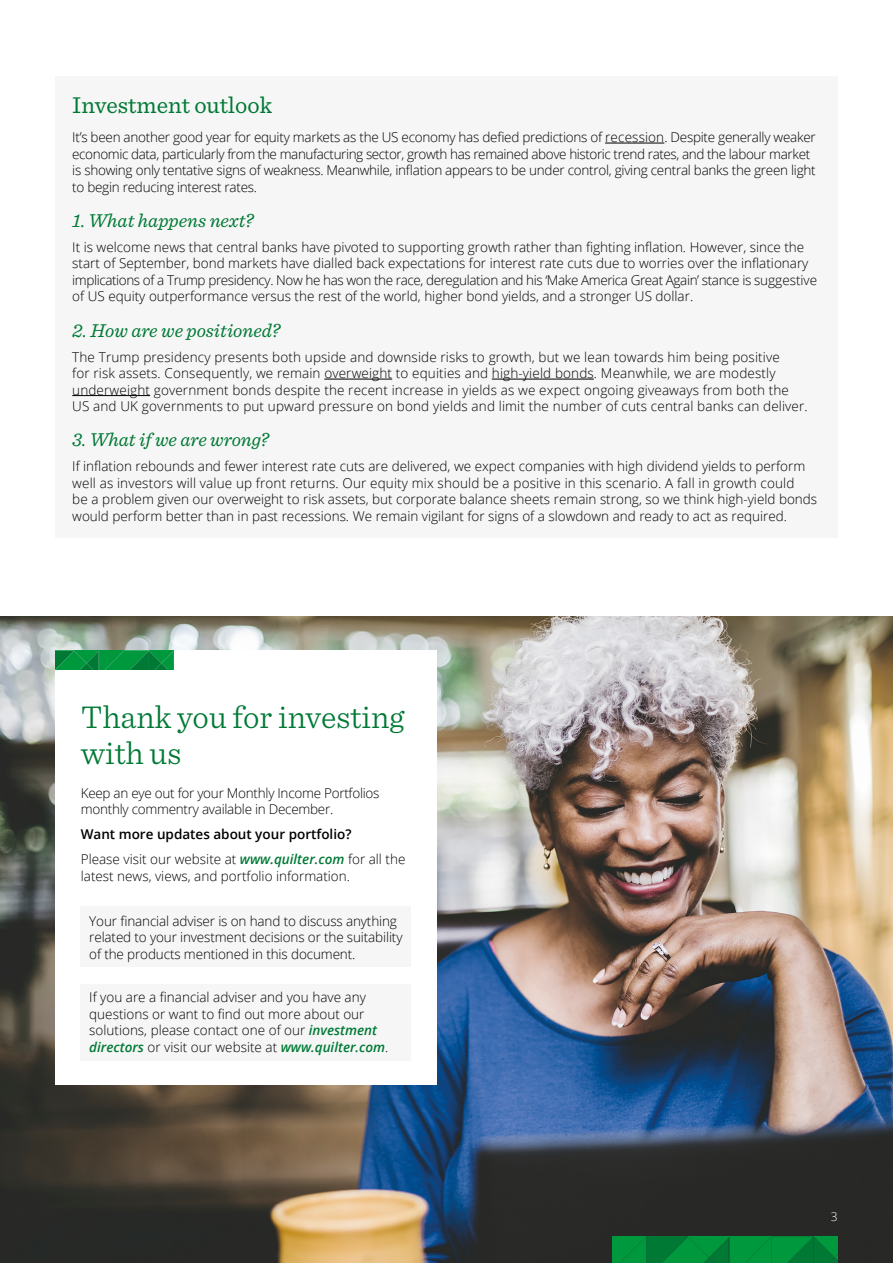
<style>
.page{position:relative;width:893px;height:1263px;background:#fff}
.page>*{position:absolute;margin:0;border:0;box-sizing:border-box;transform-origin:0 0}
.t1{font:300 33px/36px "Sentinel";color:#007935}
.t2{font:24px "Sentinel";color:#007935}
.t3{font:italic 19.5px "Sentinel";color:#007935}
.t4{font:300 13.5px/16.5px "Open Sans";color:#000}
.t5{font:300 13.5px/16.5px "Open Sans";letter-spacing:-.02em;color:#000}
.t6{font:600 13.5px/25px "Open Sans";color:#000}
.t7{font:300 12px "Open Sans";color:#fff}
.s1{font-weight:300}
.s2{font-style:italic;color:#007935}
.s3{font-weight:600;font-style:italic;color:#007935}
</style>
<div class="page">
<img style="left:0;top:617px;width:893px;height:646px">
<div style="left:55px;top:77px;width:783px;height:461px;background:#f6f6f6"></div>
<hr style="left:605px;top:143px;width:59px;height:1px;background:#000">
<hr style="left:324px;top:379px;width:68px;height:1px;background:#000">
<hr style="left:492px;top:379px;width:102px;height:1px;background:#000">
<hr style="left:72px;top:395px;width:78px;height:1px;background:#000">
<div style="left:55px;top:651px;width:381px;height:434px;background:#fff"></div>
<div style="left:81px;top:907px;width:330px;height:60px;background:#f6f6f6"></div>
<div style="left:81px;top:984px;width:330px;height:76px;background:#f6f6f6"></div>
<svg style="left:55px;top:651px;width:118px;height:18px;fill:#00983c"></svg>
<svg style="left:612px;top:1236px;width:226px;height:27px;fill:#00983c"></svg>
<h2 class="t2" style="left:72px;top:87px;width:201px">Investment outlook</h2>
<p class="t5" style="left:72px;top:128px;width:745px">It’s been another good year for equity markets as the US economy has defied predictions of recession. Despite generally weaker economic data, particularly from the manufacturing sector, growth has remained above historic trend rates, and the labour market is showing only tentative signs of weakness. Meanwhile, inflation appears to be under control, giving central banks the green light to begin reducing interest rates.</p>
<h3 class="t3" style="left:72px;top:206px;width:183px">1. What happens next?</h3>
<p class="t4" style="left:72px;top:238px;width:746px">It is welcome news that central banks have pivoted to supporting growth rather than fighting inflation. However, since the start of September, bond markets have dialled back expectations for interest rate cuts due to worries over the inflationary implications of a Trump presidency. Now he has won the race, deregulation and his ‘Make America Great Again’ stance is suggestive of US equity outperformance versus the rest of the world, higher bond yields, and a stronger US dollar.</p>
<h3 class="t3" style="left:72px;top:315px;width:209px">2. How are we positioned?</h3>
<p class="t4" style="left:72px;top:348px;width:737px">The Trump presidency presents both upside and downside risks to growth, but we lean towards him being positive<br>for risk assets. Consequently, we remain overweight to equities and high-yield bonds. Meanwhile, we are modestly underweight government bonds despite the recent increase in yields as we expect ongoing giveaways from both the US and UK governments to put upward pressure on bond yields and limit the number of cuts central banks can deliver.</p>
<h3 class="t3" style="left:72px;top:425px;width:198px">3. What if we are wrong?</h3>
<p class="t4" style="left:72px;top:458px;width:746px">If inflation rebounds and fewer interest rate cuts are delivered, we expect companies with high dividend yields to perform well as investors will value up front returns. Our equity mix should be a positive in this scenario. A fall in growth could<br>be a problem given our overweight to risk assets, but corporate balance sheets remain strong, so we think high-yield bonds would perform better than in past recessions. We remain vigilant for signs of a slowdown and ready to act as required.</p>
<h1 class="t1" style="left:81px;top:697px;width:325px">Thank you for investing with us</h1>
<p class="t5" style="left:81px;top:784px;width:300px">Keep an eye out for your Monthly Income Portfolios monthly commentry available in December.</p>
<p class="t6" style="left:81px;top:821px;width:326px">Want more updates about your portfolio?<br><span class="s1">Please visit our website at</span> <span class="s2">www.quilter.com</span> <span class="s1">for all the</span></p>
<p class="t4" style="left:81px;top:867px;width:271px">latest news, views, and portfolio information.</p>
<p class="t4" style="left:89px;top:912px;width:315px">Your financial adviser is on hand to discuss anything related to your investment decisions or the suitability of the products mentioned in this document.</p>
<p class="t4" style="left:89px;top:989px;width:301px">If you are a financial adviser and you have any questions or want to find out more about our solutions, please contact one of our <span class="s3">investment directors</span> or visit our website at <span class="s3">www.quilter.com</span>.</p>
<p class="t7" style="left:831px;top:1208px;width:8px">3</p>
</div>
